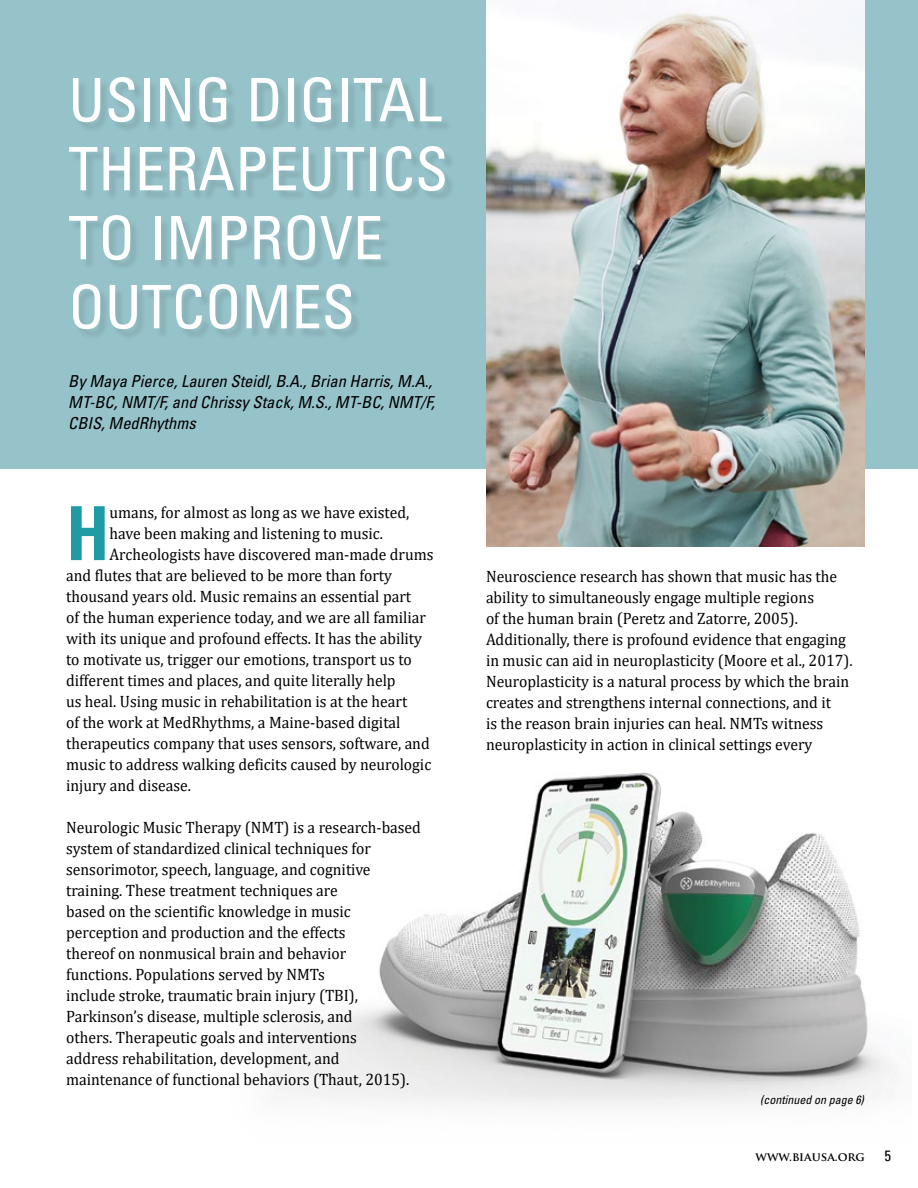
<style>
.page{position:relative;width:918px;height:1188px;background:#fff}
.page>*{position:absolute;margin:0;border:0;box-sizing:border-box;transform-origin:0 0}
.t1{font:700 condensed 74.7px "Univers LT Std";color:#1e9ba4;scale:.95 1}
.t2{font:condensed 60px/69px "Univers LT Std";color:#fff}
.t3{font:16.5px/21px "Cambria";color:#000;scale:.95 1}
.t4{font:italic condensed 16.5px/21px "Univers LT Std";color:#000}
.t5{font:condensed 15px "Univers LT Std";color:#000}
.t6{font:italic condensed 12px "Univers LT Std";color:#000}
.t7{font:700 12px "Trajan Pro";color:#000}
</style>
<div class="page">
<img style="left:274px;top:772px;width:622px;height:334px">
<div style="left:1px;top:0;width:917px;height:469px;background:#96c2c9"></div>
<div style="left:71px;top:79px;width:384px;height:261px;background:#000;opacity:.1"></div>
<img style="left:487px;top:0;width:378px;height:546px">
<h2 class="t2" style="left:68px;top:65px;width:382px">USING DIGITAL<br>THERAPEUTICS<br>TO IMPROVE<br>OUTCOMES</h2>
<p class="t4" style="left:68px;top:370px;width:368px">By Maya Pierce, Lauren Steidl, B.A., Brian Harris, M.A.,<br>MT-BC, NMT/F, and Chrissy Stack, M.S., MT-BC, NMT/F,<br>CBIS, MedRhythms</p>
<h1 class="t1" style="left:66px;top:488px;width:47px">H</h1>
<p class="t3" style="left:109px;top:502px;width:317px">umans, for almost as long as we have existed,</p>
<p class="t3" style="left:109px;top:523px;width:289px">have been making and listening to music.</p>
<p class="t3" style="left:109px;top:544px;width:343px">Archeologists have discovered man-made drums</p>
<p class="t3" style="left:66px;top:565px;width:345px">and flutes that are believed to be more than forty</p>
<p class="t3" style="left:66px;top:586px;width:365px">thousand years old. Music remains an essential part</p>
<p class="t3" style="left:66px;top:607px;width:380px">of the human experience today, and we are all familiar</p>
<p class="t3" style="left:66px;top:628px;width:376px">with its unique and profound effects. It has the ability</p>
<p class="t3" style="left:66px;top:649px;width:365px">to motivate us, trigger our emotions, transport us to</p>
<p class="t3" style="left:66px;top:670px;width:348px">different times and places, and quite literally help</p>
<p class="t3" style="left:66px;top:691px;width:361px">us heal. Using music in rehabilitation is at the heart</p>
<p class="t3" style="left:66px;top:712px;width:353px">of the work at MedRhythms, a Maine-based digital</p>
<p class="t3" style="left:66px;top:733px;width:384px">therapeutics company that uses sensors, software, and</p>
<p class="t3" style="left:66px;top:754px;width:386px">music to address walking deficits caused by neurologic</p>
<p class="t3" style="left:66px;top:775px;width:133px">injury and disease.</p>
<p class="t3" style="left:66px;top:817px;width:375px">Neurologic Music Therapy (NMT) is a research-based system of standardized clinical techniques for sensorimotor, speech, language, and cognitive training. These treatment techniques are<br>based on the scientific knowledge in music perception and production and the effects<br>thereof on nonmusical brain and behavior<br>functions. Populations served by NMTs<br>include stroke, traumatic brain injury (TBI), Parkinson’s disease, multiple sclerosis, and<br>others. Therapeutic goals and interventions<br>address rehabilitation, development, and maintenance of functional behaviors (Thaut, 2015).</p>
<p class="t3" style="left:486px;top:566px;width:387px">Neuroscience research has shown that music has the ability to simultaneously engage multiple regions<br>of the human brain (Peretz and Zatorre, 2005).<br>Additionally, there is profound evidence that engaging in music can aid in neuroplasticity (Moore et al., 2017).<br>Neuroplasticity is a natural process by which the brain creates and strengthens internal connections, and it<br>is the reason brain injuries can heal. NMTs witness neuroplasticity in action in clinical settings every</p>
<p class="t6" style="left:760px;top:1092px;width:105px">(continued on page 6)</p>
<p class="t7" style="left:756px;top:1149px;width:111px">WWW.BIAUSA.ORG</p>
<p class="t5" style="left:884px;top:1146px;width:8px">5</p>
</div>
